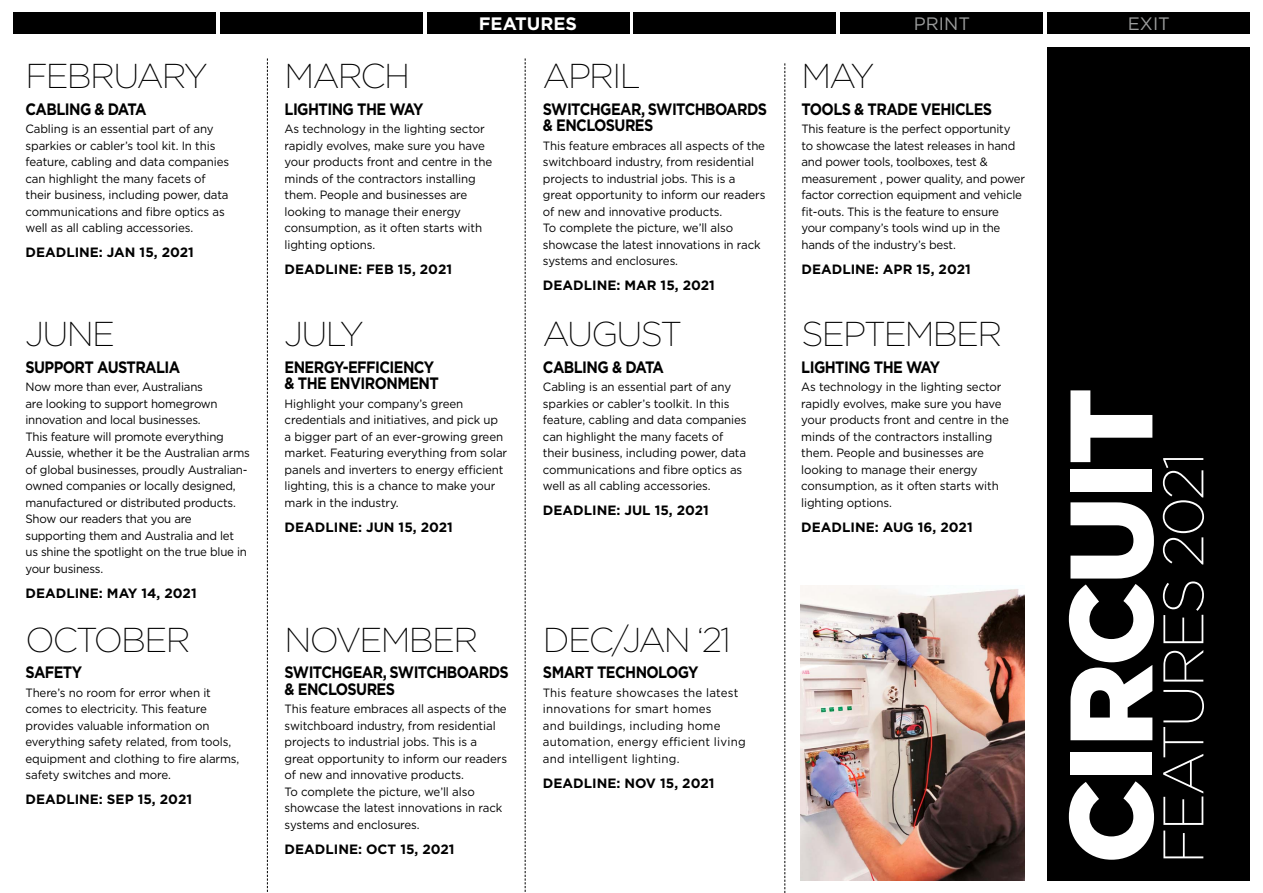
<style>
.page{position:relative;width:1263px;height:893px;background:#fff}
.page>*{position:absolute;margin:0;border:0;box-sizing:border-box;transform-origin:0 0}
.t1{font:900 117px "Gotham";letter-spacing:-.03em;color:#fff}
.t2{font:200 57px "Gotham";letter-spacing:-.05em;color:#fff}
.t3{font:200 34.5px "Gotham";letter-spacing:-.05em;color:#000}
.t4{font:18px "Gotham";color:#9c9d9d}
.t5{font:700 18px "Gotham";color:#fff}
.t6{font:700 16.5px/16.5px "Gotham";letter-spacing:-.04em;color:#000;scale:.88 1}
.t7{font:700 13.5px "Gotham";color:#000}
.t8{font:12px/16.5px "Gotham";letter-spacing:-.01em;color:#000;scale:.96 1}
.t9{font:12px/16.5px "Gotham";letter-spacing:.02em;color:#000;scale:.96 1}
</style>
<div class="page">
<div style="left:13px;top:13px;width:202px;height:21px;background:#000"></div>
<div style="left:220px;top:13px;width:202px;height:21px;background:#000"></div>
<div style="left:427px;top:13px;width:202px;height:21px;background:#000"></div>
<div style="left:634px;top:13px;width:202px;height:21px;background:#000"></div>
<div style="left:840px;top:13px;width:203px;height:21px;background:#000"></div>
<div style="left:1047px;top:13px;width:203px;height:21px;background:#000"></div>
<div style="left:1047px;top:47px;width:203px;height:833px;background:#000"></div>
<svg style="left:784px;top:63px;width:1px;height:830px"></svg>
<svg style="left:525px;top:58px;width:1px;height:834px"></svg>
<svg style="left:267px;top:58px;width:1px;height:834px"></svg>
<img style="left:801px;top:585px;width:223px;height:295px">
<h3 class="t3" style="left:26px;top:54px;width:184px">FEBRUARY</h3>
<h3 class="t6" style="left:26px;top:100px;width:23px">CABLING</h3>
<h3 class="t6" style="left:95px;top:100px;width:60px">&amp; DATA</h3>
<p class="t8" style="left:26px;top:120px;width:214px">Cabling is an essential part of any sparkies or cabler’s tool kit. In this feature, cabling and data companies can highlight the many facets of their business, including power, data communications and fibre optics as well as all cabling accessories.</p>
<p class="t7" style="left:26px;top:243px;width:170px">DEADLINE: JAN 15, 2021</p>
<h3 class="t3" style="left:26px;top:313px;width:91px">JUNE</h3>
<h3 class="t6" style="left:26px;top:358px;width:34px">SUPPORT</h3>
<h3 class="t6" style="left:97px;top:358px;width:96px">AUSTRALIA</h3>
<p class="t8" style="left:26px;top:378px;width:235px">Now more than ever, Australians<br>are looking to support homegrown innovation and local businesses.<br>This feature will promote everything Aussie, whether it be the Australian arms of global businesses, proudly Australian&shy;owned companies or locally designed, manufactured or distributed products.<br>Show our readers that you are supporting them and Australia and let<br>us shine the spotlight on the true blue in your business.</p>
<p class="t7" style="left:26px;top:584px;width:173px">DEADLINE: MAY 14, 2021</p>
<h3 class="t3" style="left:26px;top:618px;width:167px">OCTOBER</h3>
<h3 class="t6" style="left:26px;top:664px;width:66px">SAFETY</h3>
<p class="t8" style="left:26px;top:684px;width:224px">There’s no room for error when it comes to electricity. This feature provides valuable information on everything safety related, from tools, equipment and clothing to fire alarms, safety switches and more.</p>
<p class="t7" style="left:26px;top:790px;width:168px">DEADLINE: SEP 15, 2021</p>
<h3 class="t3" style="left:285px;top:54px;width:26px">MAR</h3>
<h3 class="t3" style="left:361px;top:54px;width:51px">CH</h3>
<h3 class="t5" style="left:479px;top:11px;width:98px">FEATURES</h3>
<h3 class="t3" style="left:543px;top:54px;width:20px">APRI</h3>
<h3 class="t3" style="left:620px;top:54px;width:22px">L</h3>
<h3 class="t6" style="left:285px;top:100px;width:59px">LIGHTING</h3>
<h3 class="t6" style="left:357px;top:100px;width:65px">THE WAY</h3>
<p class="t8" style="left:285px;top:120px;width:218px">As technology in the lighting sector rapidly evolves, make sure you have your products front and centre in the minds of the contractors installing them. People and businesses are looking to manage their energy consumption, as it often starts with lighting options.</p>
<p class="t7" style="left:285px;top:260px;width:169px">DEADLINE: FEB 15, 2021</p>
<h3 class="t3" style="left:285px;top:313px;width:81px">JULY</h3>
<h3 class="t6" style="left:285px;top:358px;width:177px">EN ERGY-EFFICI ENCY &amp; THE ENVI RON MENT</h3>
<p class="t8" style="left:285px;top:395px;width:233px">Highlight your company’s green credentials and initiatives, and pick up a bigger part of an ever-growing green market. Featuring everything from solar panels and inverters to energy efficient lighting, this is a chance to make your mark in the industry.</p>
<p class="t7" style="left:285px;top:518px;width:170px">DEADLINE: JUN 15, 2021</p>
<h3 class="t6" style="left:543px;top:100px;width:255px">SWITCHGEAR, SWITCHBOARDS &amp; ENCLOSU RES</h3>
<p class="t8" style="left:543px;top:137px;width:233px">This feature embraces all aspects of the switchboard industry, from residential projects to industrial jobs. This is a great opportunity to inform our readers of new and innovative products.<br>To complete the picture, we’ll also showcase the latest innovations in rack systems and enclosures.</p>
<p class="t7" style="left:543px;top:276px;width:174px">DEADLINE: MAR 15, 2021</p>
<h3 class="t3" style="left:543px;top:313px;width:140px">AUGUST</h3>
<h3 class="t6" style="left:543px;top:358px;width:23px">CABLING</h3>
<h3 class="t6" style="left:612px;top:358px;width:60px">&amp; DATA</h3>
<p class="t8" style="left:543px;top:378px;width:214px">Cabling is an essential part of any sparkies or cabler’s toolkit. In this feature, cabling and data companies can highlight the many facets of their business, including power, data communications and fibre optics as well as all cabling accessories.</p>
<p class="t7" style="left:543px;top:501px;width:168px">DEADLINE: JUL 15, 2021</p>
<h3 class="t3" style="left:285px;top:618px;width:195px">NOVEMBER</h3>
<h3 class="t6" style="left:285px;top:664px;width:255px">SWITCHGEAR, SWITCHBOARDS &amp; ENCLOSU RES</h3>
<p class="t8" style="left:285px;top:700px;width:233px">This feature embraces all aspects of the switchboard industry, from residential projects to industrial jobs. This is a great opportunity to inform our readers of new and innovative products.<br>To complete the picture, we’ll also showcase the latest innovations in rack systems and enclosures.</p>
<p class="t7" style="left:285px;top:840px;width:172px">DEADLINE: OCT 15, 2021</p>
<h3 class="t3" style="left:543px;top:618px;width:190px">DEC/JAN ‘21</h3>
<h3 class="t6" style="left:543px;top:664px;width:166px">SMART TECHNOLOGY</h3>
<p class="t9" style="left:543px;top:684px;width:213px">This feature showcases the latest innovations for smart homes<br>and buildings, including home automation, energy efficient living and intelligent lighting.</p>
<p class="t7" style="left:543px;top:774px;width:173px">DEADLINE: NOV 15, 2021</p>
<h3 class="t3" style="left:801px;top:54px;width:74px">MAY</h3>
<h3 class="t4" style="left:914px;top:12px;width:58px">PRINT</h3>
<h3 class="t4" style="left:1128px;top:12px;width:44px">EXIT</h3>
<h3 class="t6" style="left:801px;top:100px;width:217px">TOOLS &amp; TRADE VEHICLES</h3>
<p class="t8" style="left:801px;top:120px;width:234px">This feature is the perfect opportunity to showcase the latest releases in hand and power tools, toolboxes, test &amp; measurement , power quality, and power factor correction equipment and vehicle fit-outs. This is the feature to ensure your company’s tools wind up in the hands of the industry’s best.</p>
<p class="t7" style="left:801px;top:260px;width:171px">DEADLINE: APR 15, 2021</p>
<h3 class="t3" style="left:801px;top:313px;width:202px">SEPTEMBER</h3>
<h3 class="t6" style="left:801px;top:358px;width:59px">LIGHTING</h3>
<h3 class="t6" style="left:874px;top:358px;width:65px">THE WAY</h3>
<p class="t8" style="left:801px;top:378px;width:218px">As technology in the lighting sector rapidly evolves, make sure you have your products front and centre in the minds of the contractors installing them. People and businesses are looking to manage their energy consumption, as it often starts with lighting options.</p>
<p class="t7" style="left:801px;top:518px;width:93px">DEADLINE: AUG</p>
<p class="t7" style="left:918px;top:518px;width:56px">16, 2021</p>
<h1 class="t1" style="left:1030px;top:864px;width:478px;rotate:-90deg">CIRCUIT</h1>
<h2 class="t2" style="left:1148px;top:864px;width:414px;rotate:-90deg">FEATURES 2021</h2>
</div>
